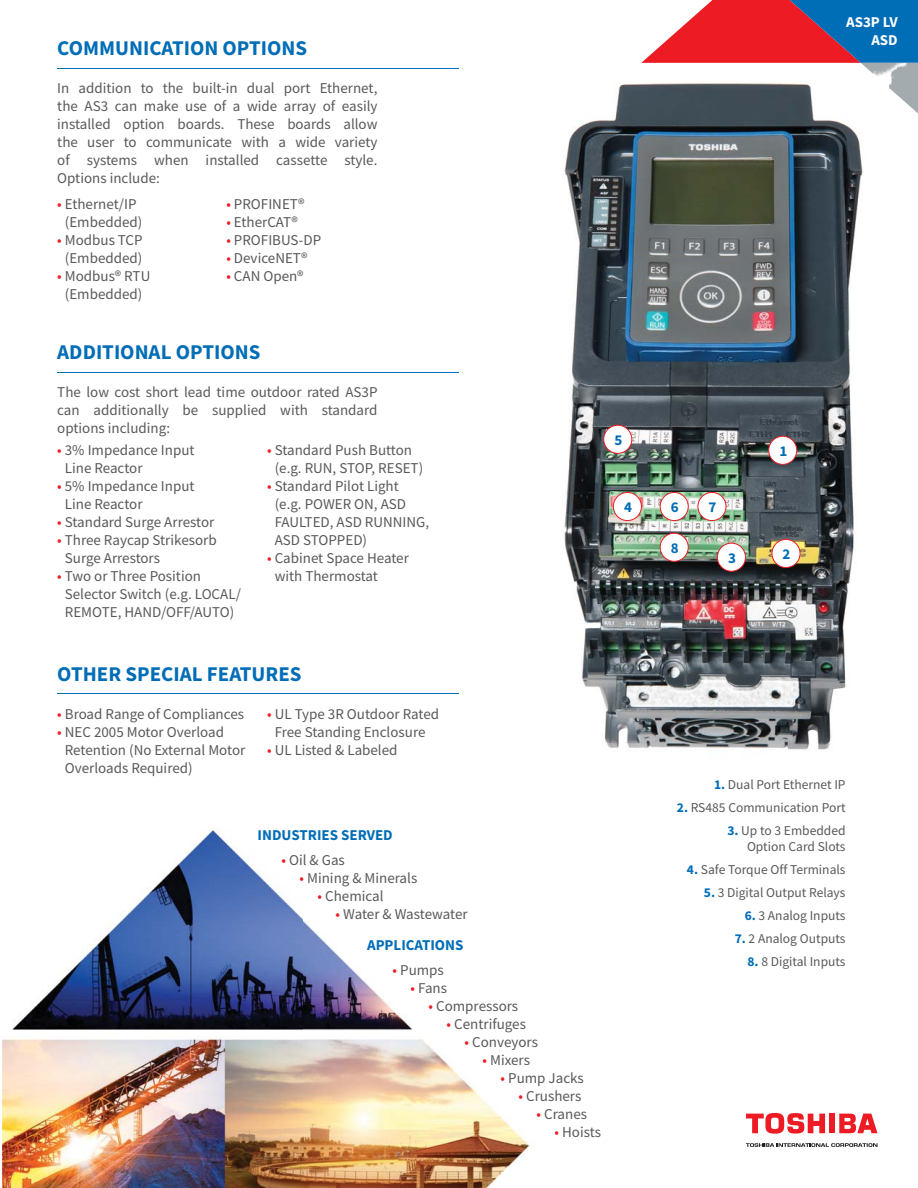
<style>
.page{position:relative;width:918px;height:1188px;background:#fff}
.page>*{position:absolute;margin:0;border:0;box-sizing:border-box;transform-origin:0 0}
.t1{font:700 21px "Toshiba Sans";color:#006db7}
.t2{font:15px/18px "Toshiba Sans";color:#58595b}
.t3{font:700 15px "Toshiba Sans";color:#006db7}
.t4{font:700 15px/18px "Toshiba Sans";color:#fff;text-align:right}
.t5{font:13.5px/16.2px "Toshiba Sans";color:#58595b;text-align:right}
.s1{color:#ed1c24}
.s2{font-weight:700;color:#006db7}
</style>
<div class="page">
<svg style="left:641px;top:0;width:277px;height:63px;background:#a05572"></svg>
<img style="left:861px;top:63px;width:57px;height:25px">
<img style="left:889px;top:88px;width:29px;height:25px">
<svg style="left:746px;top:1113px;width:79px;height:21px"></svg>
<div style="left:829px;top:1113px;width:6px;height:20px;background:#ed1c24"></div>
<svg style="left:839px;top:1114px;width:39px;height:19px"></svg>
<svg style="left:746px;top:1143px;width:132px;height:4px"></svg>
<img style="left:564px;top:81px;width:306px;height:669px">
<hr style="left:57px;top:68px;width:402px;height:1px;background:#006db7">
<hr style="left:57px;top:372px;width:402px;height:1px;background:#006db7">
<hr style="left:57px;top:693px;width:402px;height:1px;background:#006db7">
<div style="left:769px;top:436px;width:28px;height:28px;background:#fff;border-radius:50%"></div>
<div style="left:768px;top:436px;width:29px;height:29px;border:1px solid #ed1c24;border-radius:50%"></div>
<div style="left:772px;top:539px;width:28px;height:29px;background:#fff;border-radius:50%"></div>
<div style="left:772px;top:539px;width:28px;height:29px;border:1px solid #ed1c24;border-radius:50%"></div>
<div style="left:717px;top:543px;width:28px;height:28px;background:#fff;border-radius:50%"></div>
<div style="left:717px;top:543px;width:29px;height:29px;border:1px solid #ed1c24;border-radius:50%"></div>
<div style="left:613px;top:492px;width:28px;height:29px;background:#fff;border-radius:50%"></div>
<div style="left:613px;top:492px;width:29px;height:29px;border:1px solid #ed1c24;border-radius:50%"></div>
<div style="left:604px;top:425px;width:28px;height:28px;background:#fff;border-radius:50%"></div>
<div style="left:603px;top:425px;width:29px;height:29px;border:1px solid #ed1c24;border-radius:50%"></div>
<div style="left:660px;top:492px;width:28px;height:29px;background:#fff;border-radius:50%"></div>
<div style="left:660px;top:492px;width:29px;height:29px;border:1px solid #ed1c24;border-radius:50%"></div>
<div style="left:698px;top:492px;width:28px;height:29px;background:#fff;border-radius:50%"></div>
<div style="left:698px;top:492px;width:28px;height:29px;border:1px solid #ed1c24;border-radius:50%"></div>
<div style="left:660px;top:533px;width:28px;height:28px;background:#fff;border-radius:50%"></div>
<div style="left:660px;top:533px;width:29px;height:29px;border:1px solid #ed1c24;border-radius:50%"></div>
<img style="left:2px;top:829px;width:532px;height:359px">
<img style="left:259px;top:830px;width:133px;height:10px">
<svg style="left:282px;top:859px;width:4px;height:6px"></svg>
<img style="left:290px;top:854px;width:54px;height:11px">
<svg style="left:300px;top:877px;width:4px;height:6px"></svg>
<img style="left:309px;top:872px;width:108px;height:14px">
<svg style="left:318px;top:895px;width:4px;height:6px"></svg>
<img style="left:326px;top:890px;width:57px;height:11px">
<svg style="left:336px;top:913px;width:4px;height:6px"></svg>
<img style="left:344px;top:908px;width:124px;height:11px">
<img style="left:367px;top:940px;width:96px;height:10px">
<svg style="left:393px;top:969px;width:4px;height:6px"></svg>
<img style="left:402px;top:965px;width:41px;height:13px">
<svg style="left:411px;top:987px;width:4px;height:6px"></svg>
<img style="left:420px;top:983px;width:27px;height:10px">
<svg style="left:429px;top:1005px;width:4px;height:6px"></svg>
<img style="left:437px;top:1001px;width:81px;height:13px">
<svg style="left:447px;top:1023px;width:4px;height:6px"></svg>
<img style="left:455px;top:1018px;width:70px;height:14px">
<svg style="left:465px;top:1041px;width:4px;height:6px"></svg>
<img style="left:473px;top:1037px;width:61px;height:13px">
<svg style="left:483px;top:1059px;width:4px;height:6px"></svg>
<img style="left:492px;top:1054px;width:38px;height:11px">
<svg style="left:501px;top:1077px;width:4px;height:6px"></svg>
<img style="left:510px;top:1072px;width:24px;height:14px">
<svg style="left:519px;top:1095px;width:4px;height:6px"></svg>
<img style="left:527px;top:1090px;width:7px;height:11px">
<h1 class="t1" style="left:57px;top:40px;width:251px">COMMUNICATION OPTIONS</h1>
<p class="t2" style="left:57px;top:81px;width:322px;text-align:justify">In addition to the built-in dual port Ethernet, the AS3 can make use of a wide array of easily installed option boards. These boards allow the user to communicate with a wide variety of systems when installed cassette style.<br>Options include:</p>
<p class="t2" style="left:57px;top:196px;width:87px;text-align:center"><span class="s1">•</span> Ethernet/IP (Embedded)</p>
<p class="t2" style="left:57px;top:232px;width:87px;text-align:center"><span class="s1">•</span> Modbus TCP (Embedded)</p>
<p class="t2" style="left:57px;top:268px;width:95px;text-align:center"><span class="s1">•</span> Modbus® RTU (Embedded)</p>
<p class="t2" style="left:226px;top:196px;width:80px"><span class="s1">•</span> PROFINET®</p>
<p class="t2" style="left:226px;top:214px;width:73px"><span class="s1">•</span> EtherCAT®</p>
<p class="t2" style="left:226px;top:232px;width:96px"><span class="s1">•</span> PROFIBUS-DP</p>
<p class="t2" style="left:226px;top:250px;width:83px"><span class="s1">•</span> DeviceNET®</p>
<p class="t2" style="left:226px;top:268px;width:79px"><span class="s1">•</span> CAN Open®</p>
<h1 class="t1" style="left:57px;top:344px;width:205px">ADDITIONAL OPTIONS</h1>
<p class="t2" style="left:57px;top:385px;width:322px;text-align:justify">The low cost short lead time outdoor rated AS3P can additionally be supplied with standard options including:</p>
<p class="t2" style="left:65px;top:443px;width:131px;text-indent:-8px"><span class="s1">•</span> 3% Impedance Input<br>Line Reactor</p>
<p class="t2" style="left:65px;top:479px;width:131px;text-indent:-8px"><span class="s1">•</span> 5% Impedance Input<br>Line Reactor</p>
<p class="t2" style="left:57px;top:515px;width:159px"><span class="s1">•</span> Standard Surge Arrestor</p>
<p class="t2" style="left:65px;top:533px;width:153px;text-indent:-8px"><span class="s1">•</span> Three Raycap Strikesorb<br>Surge Arrestors</p>
<p class="t2" style="left:65px;top:569px;width:178px;text-indent:-8px"><span class="s1">•</span> Two or Three Position<br>Selector Switch (e.g. LOCAL/<br>REMOTE, HAND/OFF/AUTO)</p>
<p class="t2" style="left:275px;top:443px;width:150px;text-indent:-8px"><span class="s1">•</span> Standard Push Button (e.g. RUN, STOP, RESET)</p>
<p class="t2" style="left:275px;top:479px;width:156px;text-indent:-8px"><span class="s1">•</span> Standard Pilot Light (e.g. POWER ON, ASD<br>FAULTED, ASD RUNNING,<br>ASD STOPPED)</p>
<p class="t2" style="left:275px;top:551px;width:136px;text-indent:-8px"><span class="s1">•</span> Cabinet Space Heater with Thermostat</p>
<h1 class="t1" style="left:57px;top:666px;width:246px">OTHER SPECIAL FEATURES</h1>
<p class="t2" style="left:57px;top:706px;width:188px"><span class="s1">•</span> Broad Range of Compliances</p>
<p class="t2" style="left:65px;top:724px;width:182px;text-indent:-8px"><span class="s1">•</span> NEC 2005 Motor Overload<br>Retention (No External Motor<br>Overloads Required)</p>
<p class="t2" style="left:267px;top:706px;width:174px;text-align:center"><span class="s1">•</span> UL Type 3R Outdoor Rated<br>Free Standing Enclosure</p>
<p class="t2" style="left:267px;top:742px;width:132px"><span class="s1">•</span> UL Listed &amp; Labeled</p>
<p class="t3" style="left:614px;top:434px;width:9px">5</p>
<p class="t3" style="left:624px;top:501px;width:9px">4</p>
<p class="t3" style="left:258px;top:829px;width:137px">INDUSTRIES SERVED</p>
<p class="t2" style="left:282px;top:852px;width:65px"><span class="s1">•</span> Oil &amp; Gas</p>
<p class="t2" style="left:300px;top:870px;width:119px"><span class="s1">•</span> Mining &amp; Minerals</p>
<p class="t2" style="left:318px;top:888px;width:67px"><span class="s1">•</span> Chemical</p>
<p class="t2" style="left:336px;top:899px;width:134px;line-height:31.5px;text-align:right"><span class="s1">•</span> Water &amp; Wastewater<br><span class="s2">APPLICATIONS</span></p>
<p class="t2" style="left:393px;top:962px;width:53px"><span class="s1">•</span> Pumps</p>
<p class="t2" style="left:411px;top:980px;width:38px"><span class="s1">•</span> Fans</p>
<p class="t2" style="left:429px;top:998px;width:91px"><span class="s1">•</span> Compressors</p>
<p class="t2" style="left:447px;top:1016px;width:81px"><span class="s1">•</span> Centrifuges</p>
<p class="t2" style="left:465px;top:1034px;width:75px"><span class="s1">•</span> Conveyors</p>
<p class="t2" style="left:483px;top:1052px;width:49px"><span class="s1">•</span> Mixers</p>
<p class="t2" style="left:501px;top:1070px;width:85px"><span class="s1">•</span> Pump Jacks</p>
<p class="t2" style="left:519px;top:1088px;width:64px"><span class="s1">•</span> Crushers</p>
<p class="t2" style="left:537px;top:1106px;width:52px"><span class="s1">•</span> Cranes</p>
<p class="t2" style="left:555px;top:1124px;width:48px"><span class="s1">•</span> Hoists</p>
<p class="t4" style="left:846px;top:14px;width:53px">AS3P LV<br>ASD</p>
<p class="t3" style="left:779px;top:445px;width:9px">1</p>
<p class="t3" style="left:671px;top:501px;width:9px">6</p>
<p class="t3" style="left:709px;top:501px;width:9px">7</p>
<p class="t3" style="left:671px;top:542px;width:9px">8</p>
<p class="t3" style="left:728px;top:552px;width:9px">3</p>
<p class="t3" style="left:783px;top:548px;width:9px">2</p>
<p class="t5" style="left:714px;top:777px;width:133px"><span class="s2">1.</span> Dual Port Ethernet IP</p>
<p class="t5" style="left:677px;top:800px;width:170px"><span class="s2">2.</span> RS485 Communication Port</p>
<p class="t5" style="left:727px;top:823px;width:120px"><span class="s2">3.</span> Up to 3 Embedded<br>Option Card Slots</p>
<p class="t5" style="left:687px;top:863px;width:160px"><span class="s2">4.</span> Safe Torque Off Terminals</p>
<p class="t5" style="left:704px;top:885px;width:143px"><span class="s2">5.</span> 3 Digital Output Relays</p>
<p class="t5" style="left:745px;top:908px;width:102px"><span class="s2">6.</span> 3 Analog Inputs</p>
<p class="t5" style="left:735px;top:931px;width:112px"><span class="s2">7.</span> 2 Analog Outputs</p>
<p class="t5" style="left:747px;top:954px;width:100px"><span class="s2">8.</span> 8 Digital Inputs</p>
</div>
